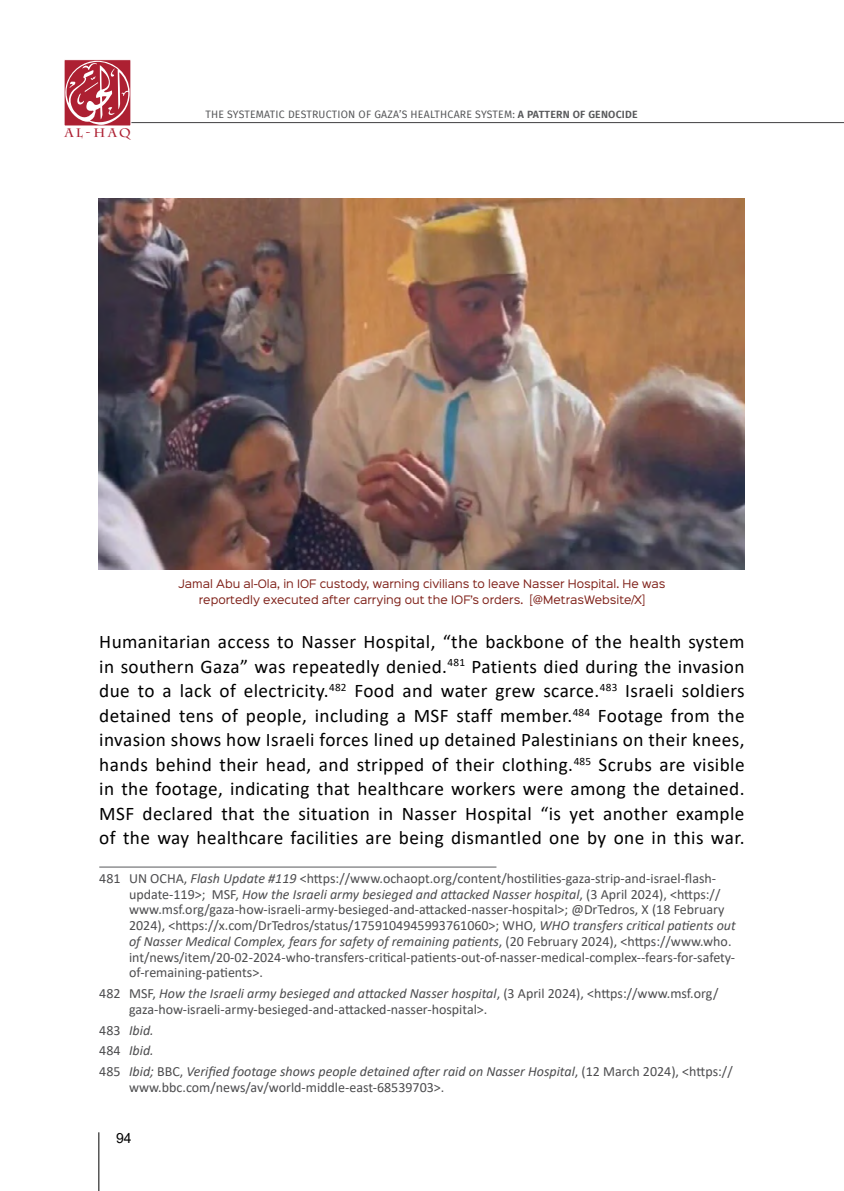
<style>
.page{position:relative;width:844px;height:1191px;background:#fff}
.page>*{position:absolute;margin:0;border:0;box-sizing:border-box;transform-origin:0 0}
.t1{font:19.25px/24.5px "Calibri";letter-spacing:.02em;color:#000;text-align:justify}
.t2{font:14px/15.8px "Calibri";color:#4d4d4f}
.t3{font:italic 14px/20.7px "Calibri";color:#4d4d4f}
.t4{font:14px "Arial";color:#000}
.t5{font:700 12.25px "Charlemagne Std";color:#ad2032}
.t6{font:10.5px/15.8px "Sinkin Sans 400";color:#7f2119;text-align:center}
.t7{font:10.5px "Fira Sans";letter-spacing:.02em;color:#58595b}
.s1{font-weight:600}
.s2{font-style:italic}
.s3{font-style:normal}
</style>
<div class="page">
<hr style="left:120px;top:122px;width:723px;height:1px;background:#414042">
<svg style="left:64px;top:60px;width:67px;height:66px"></svg>
<svg style="left:64px;top:61px;width:66px;height:65px;background:#c15664"></svg>
<hr style="left:98px;top:1132px;width:1px;height:59px;background:#000">
<hr style="left:99px;top:866px;width:397px;height:1px;background:#58595b">
<img style="left:99px;top:198px;width:645px;height:372px">
<p class="t5" style="left:65px;top:126px;width:68px">AL-HAQ</p>
<p class="t7" style="left:205px;top:107px;width:434px">THE SYSTEMATIC DESTRUCTION OF GAZA’S HEALTHCARE SYSTEM: <span class="s1">A PATTERN OF GENOCIDE</span></p>
<p class="t6" style="left:178px;top:575px;width:488px">Jamal Abu al-Ola, in IOF custody, warning civilians to leave Nasser Hospital. He was reportedly executed after carrying out the IOF’s orders. [@MetrasWebsite/X]</p>
<p class="t1" style="left:99px;top:629px;width:646px">Humanitarian access to Nasser Hospital, “the backbone of the health system in southern Gaza” was repeatedly denied.<sup>481</sup> Patients died during the invasion due to a lack of electricity.<sup>482</sup> Food and water grew scarce.<sup>483</sup> Israeli soldiers detained tens of people, including a MSF staff member.<sup>484</sup> Footage from the invasion shows how Israeli forces lined up detained Palestinians on their knees, hands behind their head, and stripped of their clothing.<sup>485</sup> Scrubs are visible in the footage, indicating that healthcare workers were among the detained.<br>MSF declared that the situation in Nasser Hospital “is yet another example of the way healthcare facilities are being dismantled one by one in this war.</p>
<p class="t2" style="left:129px;top:870px;width:608px;text-indent:-30px">481 UN OCHA, <span class="s2">Flash Update #119</span> &lt;https://www.ochaopt.org/content/hostilities-gaza-strip-and-israel-flash&shy;update-119&gt;; MSF, <span class="s2">How the Israeli army besieged and attacked Nasser hospital</span>, (3 April 2024), &lt;https:// www.msf.org/gaza-how-israeli-army-besieged-and-attacked-nasser-hospital&gt;; @DrTedros, X (18 February 2024), &lt;https://x.com/DrTedros/status/1759104945993761060&gt;; WHO, <span class="s2">WHO transfers critical patients out of Nasser Medical Complex, fears for safety of remaining patients</span>, (20 February 2024), &lt;https://www.who. int/news/item/20-02-2024-who-transfers-critical-patients-out-of-nasser-medical-complex--fears-for-safety&shy;of-remaining-patients&gt;.</p>
<p class="t2" style="left:129px;top:985px;width:590px;text-indent:-30px">482 MSF, <span class="s2">How the Israeli army besieged and attacked Nasser hospital</span>, (3 April 2024), &lt;https://www.msf.org/ gaza-how-israeli-army-besieged-and-attacked-nasser-hospital&gt;.</p>
<p class="t3" style="left:99px;top:1019px;width:634px"><span class="s3">483</span> Ibid.<br><span class="s3">484</span> Ibid.<br><span class="s3">485</span> Ibid; <span class="s3">BBC,</span> Verified footage shows people detained after raid on Nasser Hospital<span class="s3">, (12 March 2024), &lt;https://</span></p>
<p class="t2" style="left:129px;top:1078px;width:317px">www.bbc.com/news/av/world-middle-east-68539703&gt;.</p>
<p class="t4" style="left:116px;top:1128px;width:17px">94</p>
</div>
